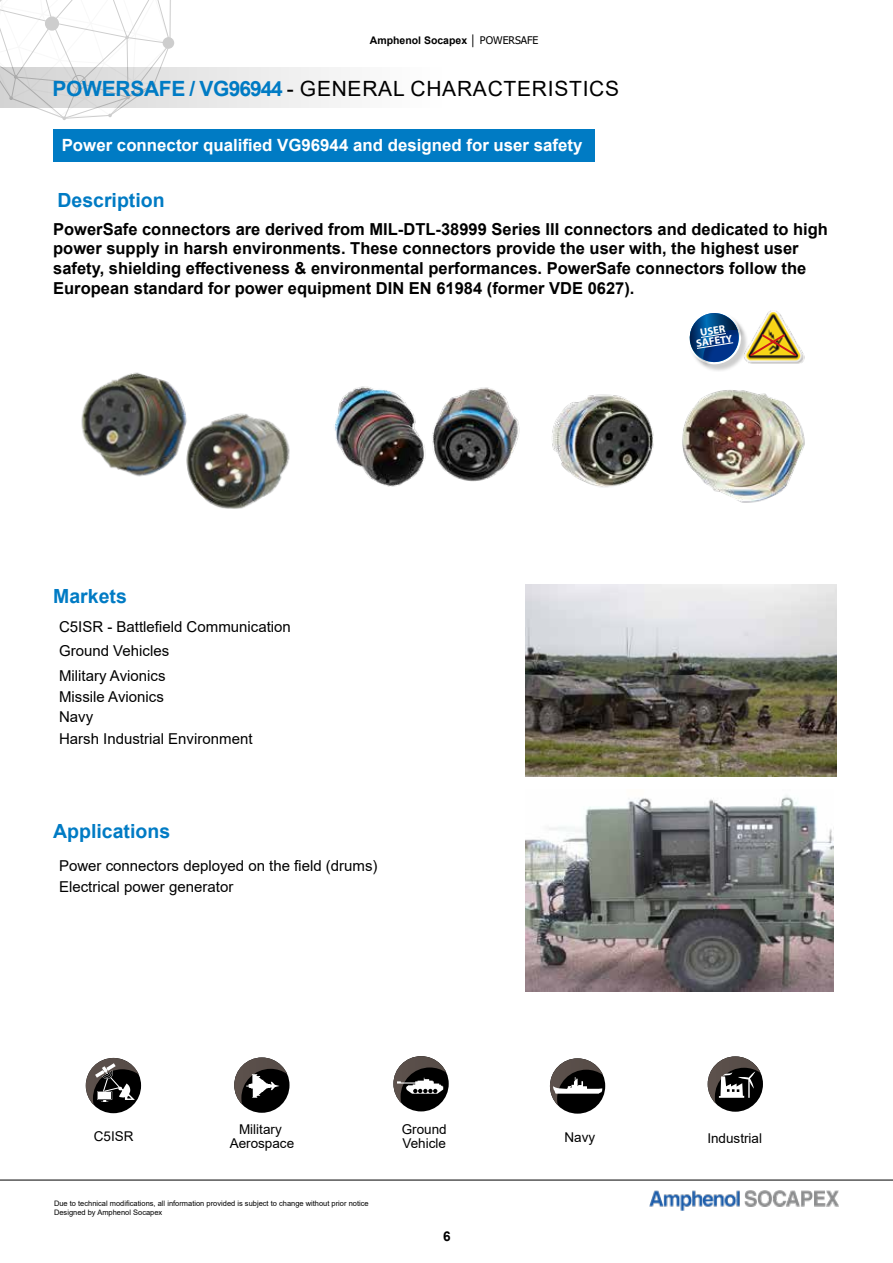
<style>
.page{position:relative;width:893px;height:1263px;background:#fff}
.page>*{position:absolute;margin:0;border:0;box-sizing:border-box;transform-origin:0 0}
.t1{font:21px "Arial";letter-spacing:.035em;color:#000}
.t2{font:700 19.5px "Arial";color:#007bc4}
.t3{font:700 16.8px "Arial";color:#fff}
.t4{font:700 16.5px/19.8px "Arial";color:#000}
.t5{font:15px/24.8px "Arial";color:#000}
.t6{font:13.5px/13.5px "Arial";color:#000;text-align:center}
.t7{font:700 13.5px "Arial";color:#000}
.t8{font:700 10.65px/10.2px "Myriad Pro";color:#fff;text-align:center}
.t9{font:700 10.5px "Arial";color:#000}
.t10{font:7.5px/9px "Arial";color:#000}
.s1{font-style:italic}
.s2{font-family:"Tahoma";font-weight:400}
.s3{font-weight:700;color:#007bc4}
</style>
<div class="page">
<hr style="left:0;top:1180px;width:893px;height:1px;background:#000">
<img style="left:650px;top:1190px;width:189px;height:21px">
<svg style="left:0;top:0;width:172px;height:120px"></svg>
<div style="left:163px;top:37px;width:11px;height:12px;background:#cdcdcd;border-radius:50%"></div>
<div style="left:0;top:68px;width:839px;height:40px;background:linear-gradient(to right,#dadada,#fff)"></div>
<div style="left:689px;top:312px;width:60px;height:60px;background:#000;opacity:.2"></div>
<svg style="left:689px;top:312px;width:52px;height:53px"></svg>
<img style="left:738px;top:311px;width:67px;height:52px">
<svg style="left:748px;top:333px;width:50px;height:25px"></svg>
<div style="left:53px;top:130px;width:541px;height:32px;background:#007bc4"></div>
<div style="left:234px;top:1057px;width:55px;height:56px;background:#000;border-radius:50%"></div>
<svg style="left:234px;top:1057px;width:53px;height:47px"></svg>
<div style="left:550px;top:1058px;width:55px;height:56px;background:#000;border-radius:50%"></div>
<svg style="left:550px;top:1058px;width:53px;height:47px"></svg>
<div style="left:393px;top:1056px;width:56px;height:55px;background:#000;border-radius:50%"></div>
<svg style="left:393px;top:1056px;width:53px;height:47px"></svg>
<div style="left:708px;top:1056px;width:55px;height:56px;background:#000;border-radius:50%"></div>
<svg style="left:708px;top:1056px;width:53px;height:47px"></svg>
<img style="left:525px;top:795px;width:309px;height:197px">
<img style="left:525px;top:585px;width:311px;height:192px">
<div style="left:86px;top:1058px;width:55px;height:55px;background:#000;border-radius:50%"></div>
<svg style="left:86px;top:1058px;width:53px;height:47px"></svg>
<img style="left:552px;top:390px;width:253px;height:113px">
<img style="left:335px;top:386px;width:185px;height:101px">
<img style="left:81px;top:372px;width:209px;height:137px">
<p class="t9" style="left:370px;top:33px;width:170px">Amphenol Socapex <span class="s1">│</span> <span class="s2">POWERSAFE</span></p>
<p class="t1" style="left:53px;top:74px;width:568px"><span class="s3">POWERSAFE / VG96944</span> - GENERAL CHARACTERISTICS</p>
<p class="t3" style="left:62px;top:133px;width:522px">Power connector qualified VG96944 and designed for user safety</p>
<p class="t2" style="left:57px;top:187px;width:109px">Description</p>
<p class="t4" style="left:53px;top:219px;width:776px">PowerSafe connectors are derived from MIL-DTL-38999 Series III connectors and dedicated to high power supply in harsh environments. These connectors provide the user with, the highest user safety, shielding effectiveness &amp; environmental performances. PowerSafe connectors follow the European standard for power equipment DIN EN 61984 (former VDE 0627).</p>
<p class="t2" style="left:53px;top:582px;width:75px">Markets</p>
<p class="t5" style="left:59px;top:614px;width:233px">C5ISR - Battlefield Communication<br>Ground Vehicles<br>Military Avionics</p>
<p class="t5" style="left:59px;top:686px;width:106px;line-height:20.5px">Missile Avionics<br>Navy</p>
<p class="t5" style="left:59px;top:726px;width:195px">Harsh Industrial Environment</p>
<p class="t2" style="left:53px;top:818px;width:119px">Applications</p>
<p class="t5" style="left:59px;top:855px;width:320px;line-height:20.5px">Power connectors deployed on the field (drums)<br>Electrical power generator</p>
<p class="t8" style="left:694px;top:328px;width:38px;rotate:-9deg">USER<br>SAFETY</p>
<p class="t6" style="left:230px;top:1123px;width:66px">Military<br>Aerospace</p>
<p class="t6" style="left:402px;top:1123px;width:47px;text-align:left">Ground<br>Vehicle</p>
<p class="t6" style="left:94px;top:1129px;width:41px">C5ISR</p>
<p class="t6" style="left:707px;top:1131px;width:56px">Industrial</p>
<p class="t6" style="left:564px;top:1130px;width:32px">Navy</p>
<p class="t10" style="left:54px;top:1199px;width:316px">Due to technical modifications, all information provided is subject to change without prior notice<br>Designed by Amphenol Socapex</p>
<p class="t7" style="left:443px;top:1227px;width:9px">6</p>
</div>
